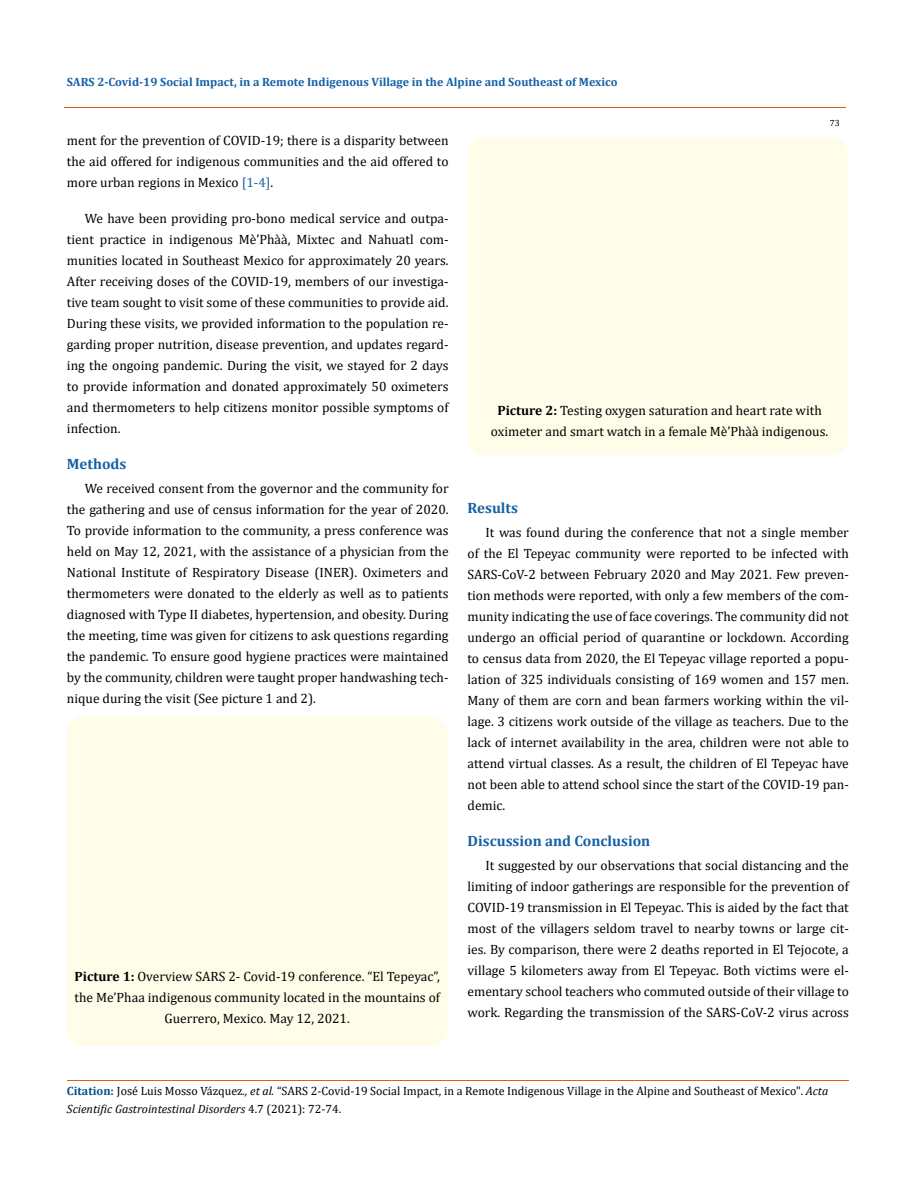
<style>
.page{position:relative;width:917px;height:1188px;background:#fff}
.page>*{position:absolute;margin:0;border:0;box-sizing:border-box;transform-origin:0 0}
.t1{font:700 15px "Cambria";color:#1560a6}
.t2{font:13.5px/21px "Cambria";color:#000;text-align:justify}
.t3{font:12px/18px "Cambria";color:#000}
.t4{font:700 12px "Cambria";color:#1560a6}
.t5{font:9px "Cambria";color:#000}
.s1{color:#1560a6}
.s2{font-weight:700}
.s3{font-weight:700;color:#035089}
.s4{font-style:italic}
</style>
<div class="page">
<div style="left:67px;top:716px;width:381px;height:330px;background:#fffde9;border-radius:18px"></div>
<div style="left:467px;top:137px;width:381px;height:319px;background:#fffde9;border-radius:18px"></div>
<hr style="left:64px;top:108px;width:781px;height:1px;background:#e05d1a">
<hr style="left:67px;top:1080px;width:781px;height:1px;background:#e05d1a">
<p class="t4" style="left:67px;top:73px;width:552px">SARS 2-Covid-19 Social Impact, in a Remote Indigenous Village in the Alpine and Southeast of Mexico</p>
<p class="t5" style="left:829px;top:118px;width:11px">73</p>
<p class="t2" style="left:67px;top:130px;width:383px">ment for the prevention of COVID-19; there is a disparity between the aid offered for indigenous communities and the aid offered to more urban regions in Mexico <span class="s1">[1-4]</span>.</p>
<p class="t2" style="left:67px;top:208px;width:383px;text-indent:18px">We have been providing pro-bono medical service and outpa&shy;tient practice in indigenous Mè’Phàà, Mixtec and Nahuatl com&shy;munities located in Southeast Mexico for approximately 20 years.<br>After receiving doses of the COVID-19, members of our investiga&shy;tive team sought to visit some of these communities to provide aid.<br>During these visits, we provided information to the population re&shy;garding proper nutrition, disease prevention, and updates regard&shy;ing the ongoing pandemic. During the visit, we stayed for 2 days to provide information and donated approximately 50 oximeters and thermometers to help citizens monitor possible symptoms of infection.</p>
<p class="t1" style="left:67px;top:454px;width:61px">Methods</p>
<p class="t2" style="left:67px;top:478px;width:383px;text-indent:18px">We received consent from the governor and the community for the gathering and use of census information for the year of 2020.<br>To provide information to the community, a press conference was held on May 12, 2021, with the assistance of a physician from the National Institute of Respiratory Disease (INER). Oximeters and thermometers were donated to the elderly as well as to patients diagnosed with Type II diabetes, hypertension, and obesity. During the meeting, time was given for citizens to ask questions regarding the pandemic. To ensure good hygiene practices were maintained by the community, children were taught proper handwashing tech&shy;nique during the visit (See picture 1 and 2).</p>
<p class="t2" style="left:74px;top:966px;width:367px;text-align:center"><span class="s2">Picture 1:</span> Overview SARS 2- Covid-19 conference. “El Tepeyac”, the Me’Phaa indigenous community located in the mountains of<br>Guerrero, Mexico. May 12, 2021.</p>
<p class="t2" style="left:491px;top:400px;width:339px;text-align:center"><span class="s2">Picture 2:</span> Testing oxygen saturation and heart rate with oximeter and smart watch in a female Mè’Phàà indigenous.</p>
<p class="t1" style="left:467px;top:498px;width:52px">Results</p>
<p class="t2" style="left:467px;top:522px;width:383px;text-indent:18px">It was found during the conference that not a single member of the El Tepeyac community were reported to be infected with SARS-CoV-2 between February 2020 and May 2021. Few preven&shy;tion methods were reported, with only a few members of the com&shy;munity indicating the use of face coverings. The community did not undergo an official period of quarantine or lockdown. According to census data from 2020, the El Tepeyac village reported a popu&shy;lation of 325 individuals consisting of 169 women and 157 men.<br>Many of them are corn and bean farmers working within the vil&shy;lage. 3 citizens work outside of the village as teachers. Due to the lack of internet availability in the area, children were not able to attend virtual classes. As a result, the children of El Tepeyac have not been able to attend school since the start of the COVID-19 pan&shy;demic.</p>
<p class="t1" style="left:467px;top:831px;width:184px">Discussion and Conclusion</p>
<p class="t2" style="left:467px;top:855px;width:383px;text-indent:18px">It suggested by our observations that social distancing and the limiting of indoor gatherings are responsible for the prevention of COVID-19 transmission in El Tepeyac. This is aided by the fact that most of the villagers seldom travel to nearby towns or large cit&shy;ies. By comparison, there were 2 deaths reported in El Tejocote, a village 5 kilometers away from El Tepeyac. Both victims were el&shy;ementary school teachers who commuted outside of their village to work. Regarding the transmission of the SARS-CoV-2 virus across</p>
<p class="t3" style="left:67px;top:1082px;width:762px"><span class="s3">Citation:</span> José Luis Mosso Vázquez<span class="s4">., et al.</span> “SARS 2-Covid-19 Social Impact, in a Remote Indigenous Village in the Alpine and Southeast of Mexico". <span class="s4">Acta<br>Scientific Gastrointestinal Disorders</span> 4.7 (2021): 72-74.</p>
</div>
